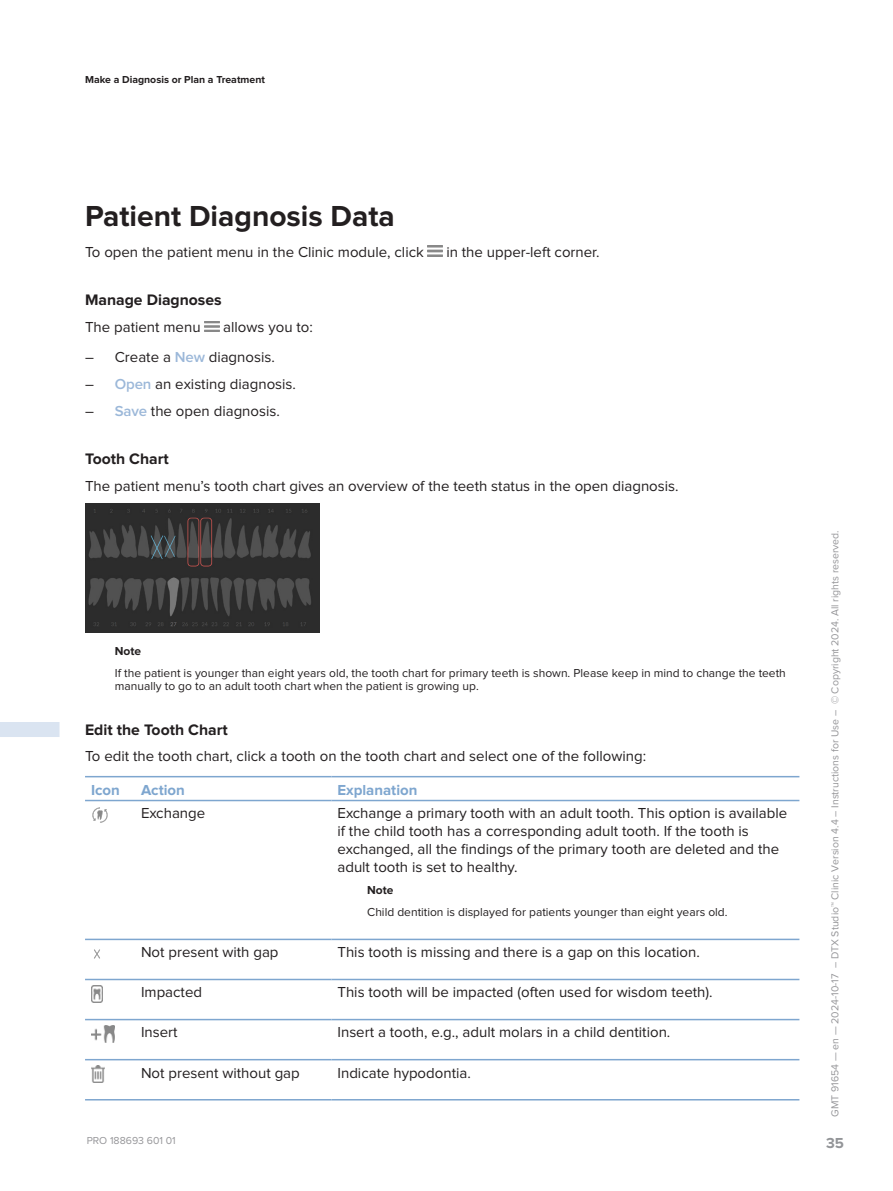
<style>
.page{position:relative;width:893px;height:1191px;background:#fff}
.page>*{position:absolute;margin:0;border:0;box-sizing:border-box;transform-origin:0 0}
.Header_2{font:700 30px "Proxima Nova";color:#231f20}
.Header_3{font:700 15.75px "Proxima Nova";color:#231f20}
.Header_3__Instructions{font:700 15.75px "Proxima Nova";color:#231f20}
.Body{font:15px/18px "Proxima Nova";color:#231f20}
.Table_header_1{font:700 15px "Proxima Nova";color:#7ea6cf}
.t1{font:700 15px "Proxima Nova";color:#939598}
.Note{font:12px/13.5px "Proxima Nova";color:#231f20}
.Note-2{font:700 12px "Proxima Nova";color:#231f20}
.t2{font:10.5px "Proxima Nova";color:#969699}
.t3{font:700 10.5px "Proxima Nova";color:#231f20}
.s1{font-weight:600;color:#9cb8d9}
</style>
<div class="page">
<div style="left:0;top:722px;width:60px;height:15px;background:#dae4f1"></div>
<img style="left:428px;top:246px;width:15px;height:10px">
<img style="left:204px;top:321px;width:15px;height:10px">
<img style="left:85px;top:503px;width:235px;height:129px">
<hr style="left:85px;top:776px;width:50px;height:1px;background:#7ea6cf">
<hr style="left:135px;top:776px;width:196px;height:1px;background:#7ea6cf">
<hr style="left:331px;top:776px;width:468px;height:1px;background:#7ea6cf">
<hr style="left:85px;top:799px;width:50px;height:2px;background:#7ea6cf">
<hr style="left:135px;top:799px;width:196px;height:2px;background:#7ea6cf">
<hr style="left:331px;top:799px;width:468px;height:2px;background:#7ea6cf">
<hr style="left:85px;top:938px;width:50px;height:2px;background:#7ea6cf">
<hr style="left:135px;top:938px;width:196px;height:2px;background:#7ea6cf">
<hr style="left:331px;top:938px;width:468px;height:2px;background:#7ea6cf">
<hr style="left:85px;top:978px;width:50px;height:2px;background:#7ea6cf">
<hr style="left:135px;top:978px;width:196px;height:2px;background:#7ea6cf">
<hr style="left:331px;top:978px;width:468px;height:2px;background:#7ea6cf">
<hr style="left:85px;top:1018px;width:50px;height:2px;background:#7ea6cf">
<hr style="left:135px;top:1018px;width:196px;height:2px;background:#7ea6cf">
<hr style="left:331px;top:1018px;width:468px;height:2px;background:#7ea6cf">
<hr style="left:85px;top:1059px;width:50px;height:1px;background:#7ea6cf">
<hr style="left:135px;top:1059px;width:196px;height:1px;background:#7ea6cf">
<hr style="left:331px;top:1059px;width:468px;height:1px;background:#7ea6cf">
<hr style="left:85px;top:1099px;width:50px;height:1px;background:#7ea6cf">
<hr style="left:135px;top:1099px;width:196px;height:1px;background:#7ea6cf">
<hr style="left:331px;top:1099px;width:468px;height:1px;background:#7ea6cf">
<img style="left:92px;top:807px;width:16px;height:16px">
<svg style="left:94px;top:949px;width:6px;height:10px"></svg>
<img style="left:91px;top:985px;width:12px;height:17px">
<img style="left:91px;top:1025px;width:24px;height:17px">
<img style="left:91px;top:1065px;width:14px;height:17px">
<p class="t3" style="left:85px;top:74px;width:181px">Make a Diagnosis or Plan a Treatment</p>
<p class="Header_2" style="left:85px;top:202px;width:311px">Patient Diagnosis Data</p>
<p class="Body" style="left:85px;top:243px;width:340px">To open the patient menu in the Clinic module, click</p>
<p class="Body" style="left:446px;top:243px;width:155px">in the upper-left corner.</p>
<p class="Header_3" style="left:85px;top:293px;width:138px">Manage Diagnoses</p>
<p class="Body" style="left:85px;top:318px;width:117px">The patient menu</p>
<p class="Body" style="left:223px;top:318px;width:91px">allows you to:</p>
<p class="Body" style="left:85px;top:349px;width:191px">– Create a <span class="s1">New</span> diagnosis.</p>
<p class="Body" style="left:85px;top:376px;width:213px">– <span class="s1">Open</span> an existing diagnosis.</p>
<p class="Body" style="left:85px;top:402px;width:196px">– <span class="s1">Save</span> the open diagnosis.</p>
<p class="Header_3" style="left:85px;top:452px;width:85px">Tooth Chart</p>
<p class="Body" style="left:85px;top:477px;width:595px">The patient menu’s tooth chart gives an overview of the teeth status in the open diagnosis.</p>
<p class="Note-2" style="left:115px;top:645px;width:28px">Note</p>
<p class="Note" style="left:115px;top:666px;width:673px">If the patient is younger than eight years old, the tooth chart for primary teeth is shown. Please keep in mind to change the teeth manually to go to an adult tooth chart when the patient is growing up.</p>
<p class="Header_3__Instructions" style="left:85px;top:722px;width:144px">Edit the Tooth Chart</p>
<p class="Body" style="left:85px;top:748px;width:562px">To edit the tooth chart, click a tooth on the tooth chart and select one of the following:</p>
<p class="Table_header_1" style="left:91px;top:782px;width:30px">Icon</p>
<p class="Table_header_1" style="left:141px;top:782px;width:45px">Action</p>
<p class="Table_header_1" style="left:337px;top:782px;width:81px">Explanation</p>
<p class="Body" style="left:141px;top:805px;width:66px">Exchange</p>
<p class="Body" style="left:337px;top:805px;width:451px">Exchange a primary tooth with an adult tooth. This option is available if the child tooth has a corresponding adult tooth. If the tooth is exchanged, all the findings of the primary tooth are deleted and the adult tooth is set to healthy.</p>
<p class="Note-2" style="left:367px;top:885px;width:28px">Note</p>
<p class="Note" style="left:367px;top:906px;width:362px">Child dentition is displayed for patients younger than eight years old.</p>
<p class="Body" style="left:141px;top:944px;width:139px">Not present with gap</p>
<p class="Body" style="left:337px;top:944px;width:364px">This tooth is missing and there is a gap on this location.</p>
<p class="Body" style="left:141px;top:984px;width:63px">Impacted</p>
<p class="Body" style="left:337px;top:984px;width:377px">This tooth will be impacted (often used for wisdom teeth).</p>
<p class="Body" style="left:141px;top:1024px;width:38px">Insert</p>
<p class="Body" style="left:337px;top:1024px;width:334px">Insert a tooth, e.g., adult molars in a child dentition.</p>
<p class="Body" style="left:141px;top:1064px;width:160px">Not present without gap</p>
<p class="Body" style="left:337px;top:1064px;width:135px">Indicate hypodontia.</p>
<p class="t2" style="left:87px;top:1135px;width:90px">PRO 188693 601 01</p>
<p class="t2" style="left:830px;top:1116px;width:588px;rotate:-90deg">GMT 91654 — en — 2024-10-17 – DTX Studio™ Clinic Version 4.4 – Instructions for Use – © Copyright 2024. All rights reserved.</p>
<p class="t1" style="left:826px;top:1135px;width:19px">35</p>
</div>
